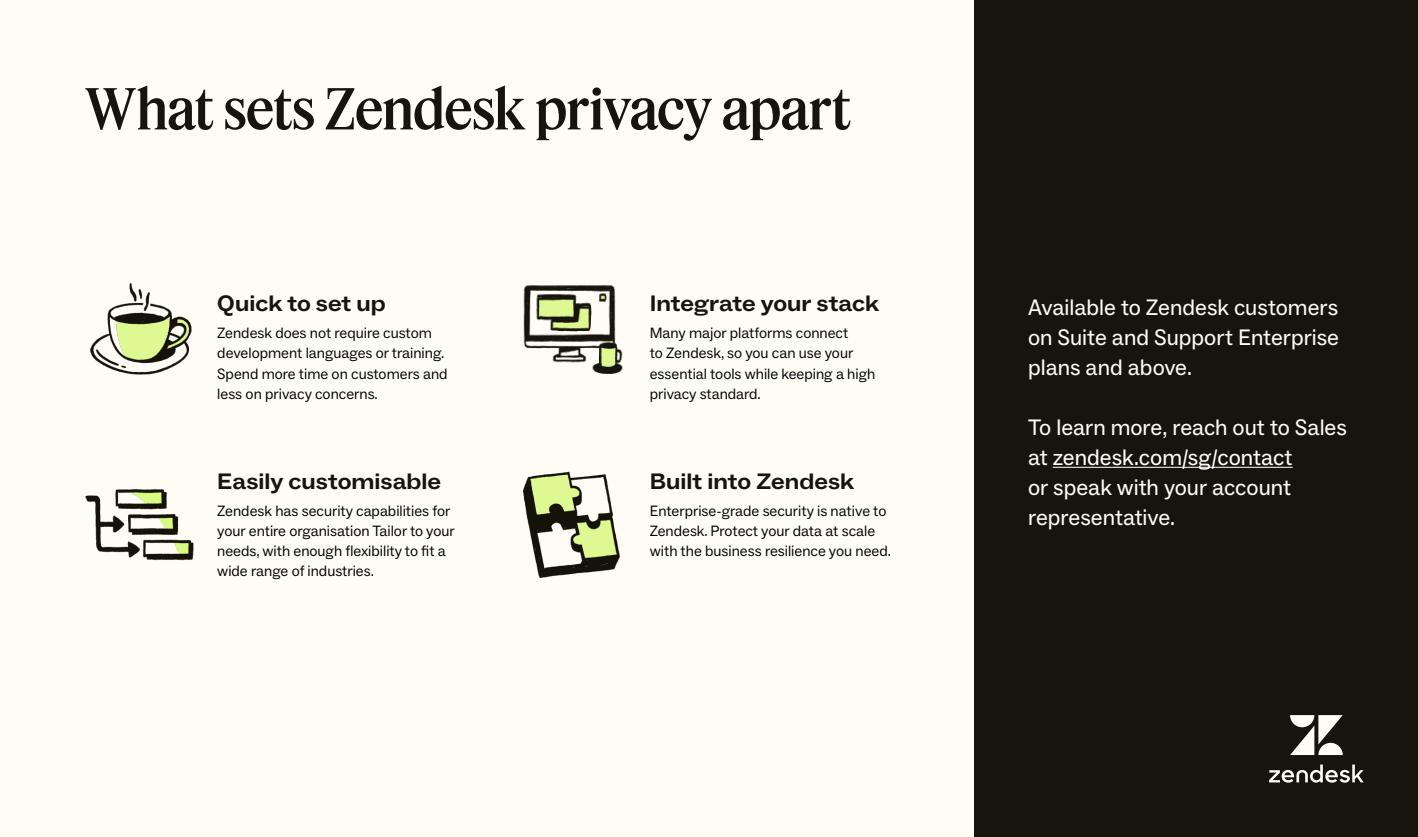
<style>
.page{position:relative;width:1418px;height:837px;background:#fff}
.page>*{position:absolute;margin:0;border:0;box-sizing:border-box;transform-origin:0 0}
.t1{font:500 55px "Feature Deck";letter-spacing:-.01em;color:#16140c}
.CTA{font:22.5px/30px "Zendesk Social";color:#fffcf6;text-align:justify}
.Table_Header_-_Extended{font:700 22.5px "Zendesk Social Extended";color:#16140c}
.Table_Copy{font:15px/20px "Zendesk Social";color:#000}
.s1{color:#fff}
</style>
<div class="page">
<div style="left:0;top:0;width:1417px;height:836px;background:#fffcf6"></div>
<div style="left:974px;top:0;width:443px;height:836px;background:#16140c"></div>
<svg style="left:1290px;top:715px;width:52px;height:39px"></svg>
<svg style="left:1269px;top:764px;width:94px;height:18px"></svg>
<hr style="left:1052px;top:467px;width:240px;height:1px;background:#fff">
<img style="left:523px;top:285px;width:100px;height:89px">
<img style="left:90px;top:283px;width:102px;height:92px">
<img style="left:522px;top:471px;width:99px;height:108px">
<img style="left:85px;top:489px;width:109px;height:72px">
<h2 class="t1" style="left:85px;top:69px;width:767px">What sets Zendesk privacy apart</h2>
<p class="Table_Header_-_Extended" style="left:217px;top:289px;width:170px">Quick to set up</p>
<p class="Table_Copy" style="left:217px;top:323px;width:232px">Zendesk does not require custom development languages or training.<br>Spend more time on customers and less on privacy concerns.</p>
<p class="Table_Header_-_Extended" style="left:217px;top:467px;width:225px">Easily customisable</p>
<p class="Table_Copy" style="left:217px;top:501px;width:239px">Zendesk has security capabilities for your entire organisation Tailor to your needs, with enough flexibility to fit a wide range of industries.</p>
<p class="Table_Header_-_Extended" style="left:649px;top:289px;width:231px">Integrate your stack</p>
<p class="Table_Copy" style="left:649px;top:323px;width:227px">Many major platforms connect<br>to Zendesk, so you can use your essential tools while keeping a high privacy standard.</p>
<p class="Table_Header_-_Extended" style="left:649px;top:467px;width:206px">Built into Zendesk</p>
<p class="Table_Copy" style="left:649px;top:501px;width:243px">Enterprise-grade security is native to<br>Zendesk. Protect your data at scale with the business resilience you need.</p>
<p class="CTA" style="left:1028px;top:293px;width:312px">Available to Zendesk customers on Suite and Support Enterprise plans and above.</p>
<p class="CTA" style="left:1028px;top:413px;width:320px;text-align:left">To learn more, reach out to Sales at <span class="s1">zendesk.com/sg/contact<br></span>or speak with your account representative.</p>
</div>
